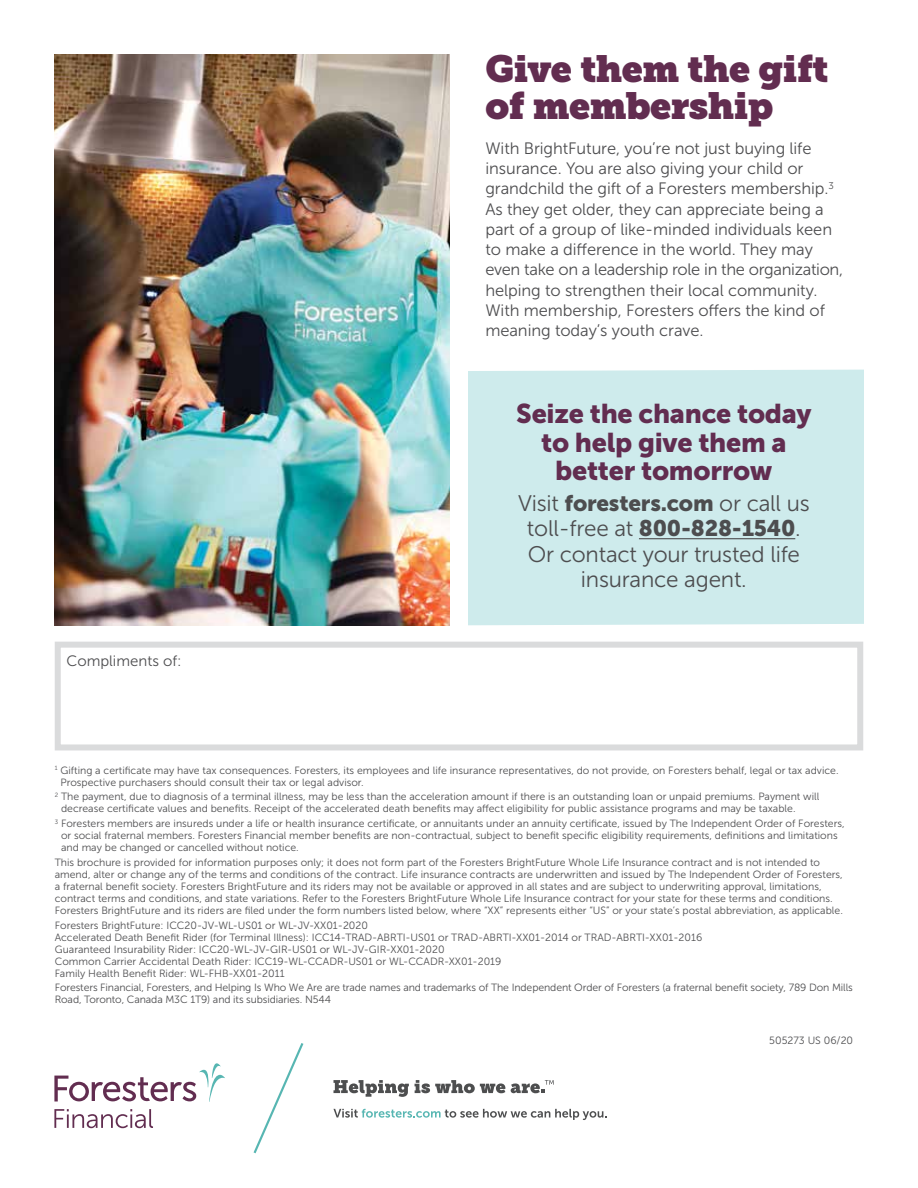
<style>
.page{position:relative;width:918px;height:1188px;background:#fff}
.page>*{position:absolute;margin:0;border:0;box-sizing:border-box;transform-origin:0 0}
.t1{font:37.5px/37.5px "Museo Slab";letter-spacing:-.015em;color:#622d50}
.t2{font:27px/28.5px "Museo Sans 900";letter-spacing:-.01em;color:#622d50;text-align:center}
.t3{font:22.5px/25.5px "Museo Sans 300";letter-spacing:-.01em;color:#4d4d4f;text-align:center}
.t4{font:16.5px/20.2px "Museo Sans 300";letter-spacing:-.005em;color:#4d4d4f}
.t5{font:15px "Museo Sans 300";color:#4d4d4f}
.t6{font:10.5px/12px "Museo Sans 300";color:#4d4d4f}
.s1{font-family:"Museo Sans 900"}
</style>
<div class="page">
<img style="left:54px;top:54px;width:396px;height:571px">
<svg style="left:54px;top:1063px;width:171px;height:39px"></svg>
<svg style="left:54px;top:1109px;width:99px;height:19px"></svg>
<svg style="left:333px;top:1109px;width:274px;height:11px"></svg>
<svg style="left:253px;top:1043px;width:51px;height:111px"></svg>
<svg style="left:333px;top:1080px;width:76px;height:17px"></svg>
<svg style="left:415px;top:1080px;width:90px;height:13px"></svg>
<svg style="left:511px;top:1080px;width:43px;height:13px"></svg>
<div style="left:55px;top:642px;width:808px;height:108px;border:6px solid #dadbdc"></div>
<div style="left:468px;top:370px;width:396px;height:255px;background:#ceebec"></div>
<hr style="left:639px;top:538px;width:156px;height:1px;background:#4d4d4f">
<h1 class="t1" style="left:485px;top:50px;width:345px">Give them the gift of membership</h1>
<p class="t4" style="left:485px;top:138px;width:359px">With BrightFuture, you’re not just buying life insurance. You are also giving your child or grandchild the gift of a Foresters membership.<sup>3<br></sup>As they get older, they can appreciate being a part of a group of like-minded individuals keen to make a difference in the world. They may even take on a leadership role in the organization, helping to strengthen their local community.<br>With membership, Foresters offers the kind of meaning today’s youth crave.</p>
<h3 class="t5" style="left:66px;top:653px;width:117px">Compliments of:</h3>
<h2 class="t2" style="left:516px;top:399px;width:297px">Seize the chance today to help give them a better tomorrow</h2>
<h3 class="t3" style="left:518px;top:491px;width:293px">Visit <span class="s1">foresters.com</span> or call us toll-free at <span class="s1">800-828-1540</span>.<br>Or contact your trusted life insurance agent.</h3>
<p class="t6" style="left:60px;top:764px;width:780px;text-indent:-6px"><sup>1</sup> Gifting a certificate may have tax consequences. Foresters, its employees and life insurance representatives, do not provide, on Foresters behalf, legal or tax advice.<br>Prospective purchasers should consult their tax or legal advisor.</p>
<p class="t6" style="left:61px;top:791px;width:760px;text-indent:-6px"><sup>2</sup> The payment, due to diagnosis of a terminal illness, may be less than the acceleration amount if there is an outstanding loan or unpaid premiums. Payment will decrease certificate values and benefits. Receipt of the accelerated death benefits may affect eligibility for public assistance programs and may be taxable.</p>
<p class="t6" style="left:61px;top:818px;width:785px;text-indent:-6px"><sup>3</sup> Foresters members are insureds under a life or health insurance certificate, or annuitants under an annuity certificate, issued by The Independent Order of Foresters, or social fraternal members. Foresters Financial member benefits are non-contractual, subject to benefit specific eligibility requirements, definitions and limitations and may be changed or cancelled without notice.</p>
<p class="t6" style="left:55px;top:856px;width:790px">This brochure is provided for information purposes only; it does not form part of the Foresters BrightFuture Whole Life Insurance contract and is not intended to amend, alter or change any of the terms and conditions of the contract. Life insurance contracts are underwritten and issued by The Independent Order of Foresters, a fraternal benefit society. Foresters BrightFuture and its riders may not be available or approved in all states and are subject to underwriting approval, limitations, contract terms and conditions, and state variations. Refer to the Foresters BrightFuture Whole Life Insurance contract for your state for these terms and conditions.<br>Foresters BrightFuture and its riders are filed under the form numbers listed below, where “XX” represents either “US” or your state’s postal abbreviation, as applicable.</p>
<p class="t6" style="left:55px;top:919px;width:649px">Foresters BrightFuture: ICC20-JV-WL-US01 or WL-JV-XX01-2020<br>Accelerated Death Benefit Rider (for Terminal Illness): ICC14-TRAD-ABRTI-US01 or TRAD-ABRTI-XX01-2014 or TRAD-ABRTI-XX01-2016<br>Guaranteed Insurability Rider: ICC20-WL-JV-GIR-US01 or WL-JV-GIR-XX01-2020<br>Common Carrier Accidental Death Rider: ICC19-WL-CCADR-US01 or WL-CCADR-XX01-2019<br>Family Health Benefit Rider: WL-FHB-XX01-2011</p>
<p class="t6" style="left:55px;top:982px;width:800px">Foresters Financial, Foresters, and Helping Is Who We Are are trade names and trademarks of The Independent Order of Foresters (a fraternal benefit society, 789 Don Mills<br>Road, Toronto, Canada M3C 1T9) and its subsidiaries. N544</p>
<p class="t6" style="left:769px;top:1035px;width:85px">505273 US 06/20</p>
</div>
